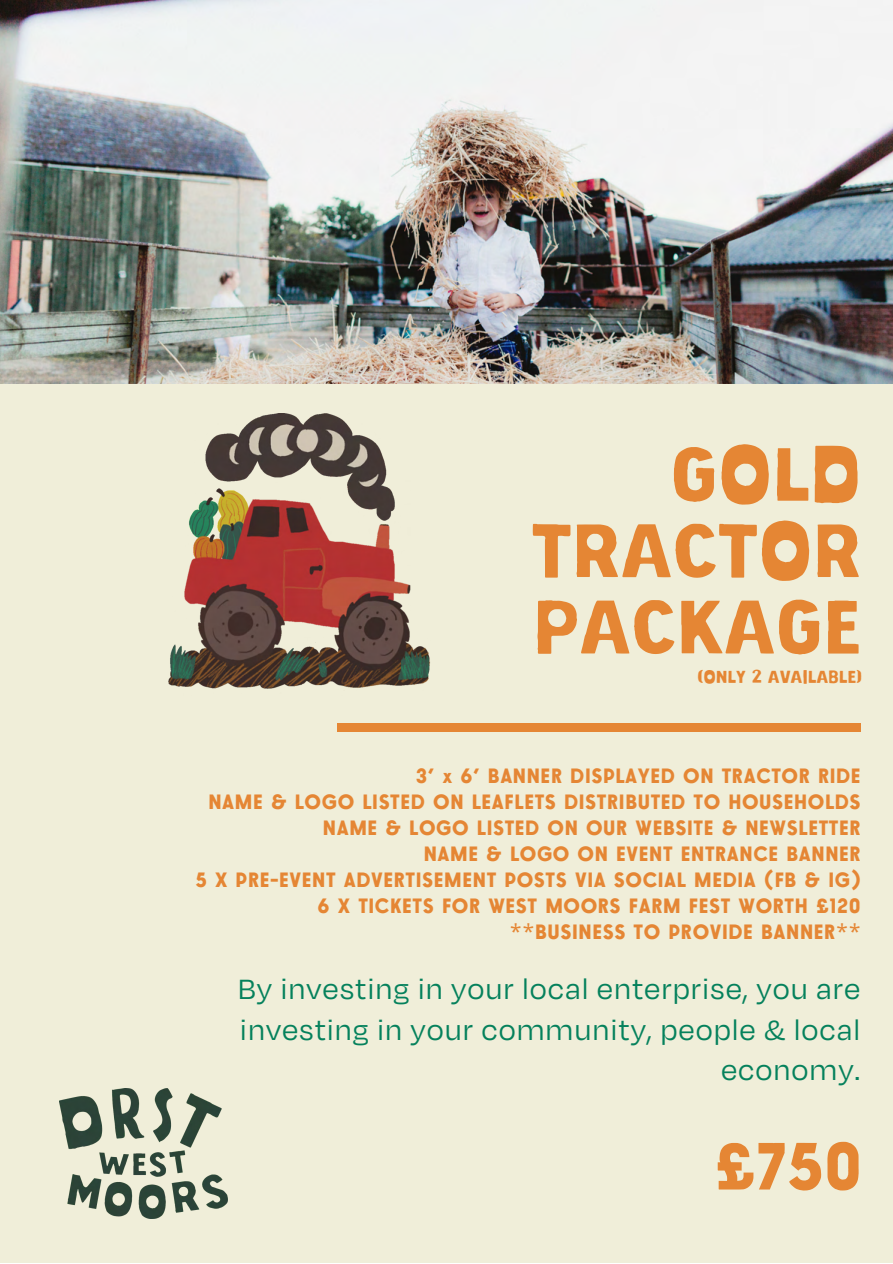
<style>
.page{position:relative;width:893px;height:1264px;background:#fff}
.page>*{position:absolute;margin:0;border:0;box-sizing:border-box;transform-origin:0 0}
.t1{font:75.75px/76.2px "NOOM002";letter-spacing:.03em;color:#e58634;text-align:justify}
.t2{font:66.45px "BN Scouts Hand";color:#e58634}
.t3{font:32.1px/40.7px "Degular";letter-spacing:.03em;color:#05815c;text-align:right}
.t4{font:20.7px/25.8px "BN Scouts Hand";letter-spacing:.06em;color:#e58634;text-align:right}
.t5{font:17.25px "NOOM002";letter-spacing:.03em;color:#e58634}
.s1{font-family:"Noto Sans"}
</style>
<div class="page">
<div style="left:0;top:326px;width:892px;height:936px;background:#f0eed9"></div>
<div style="left:337px;top:723px;width:523px;height:8px;background:#e58634"></div>
<img style="left:0;top:0;width:892px;height:383px">
<img style="left:169px;top:413px;width:261px;height:276px">
<img style="left:59px;top:1088px;width:169px;height:130px">
<h1 class="t1" style="left:532px;top:440px;width:329px;text-indent:139px">GOLD TRACTOR PACKAGE</h1>
<p class="t5" style="left:697px;top:669px;width:166px">(ONLY 2 AVAILABLE)</p>
<p class="t4" style="left:196px;top:764px;width:666px">3' x 6' BANNER DISPLAYED ON TRACTOR RIDE<br>NAME &amp; LOGO LISTED ON LEAFLETS DISTRIBUTED TO HOUSEHOLDS NAME &amp; LOGO LISTED ON OUR WEBSITE &amp; NEWSLETTER<br>NAME &amp; LOGO ON EVENT ENTRANCE BANNER<br>5 X PRE-EVENT ADVERTISEMENT POSTS VIA SOCIAL MEDIA (FB &amp; IG)<br>6 X TICKETS FOR WEST MOORS FARM FEST WORTH £120<br><span class="s1">**</span>BUSINESS TO PROVIDE BANNER<span class="s1">**</span></p>
<h3 class="t3" style="left:238px;top:967px;width:624px">By investing in your local enterprise, you are investing in your community, people &amp; local economy.</h3>
<h2 class="t2" style="left:715px;top:1138px;width:147px">£750</h2>
</div>
